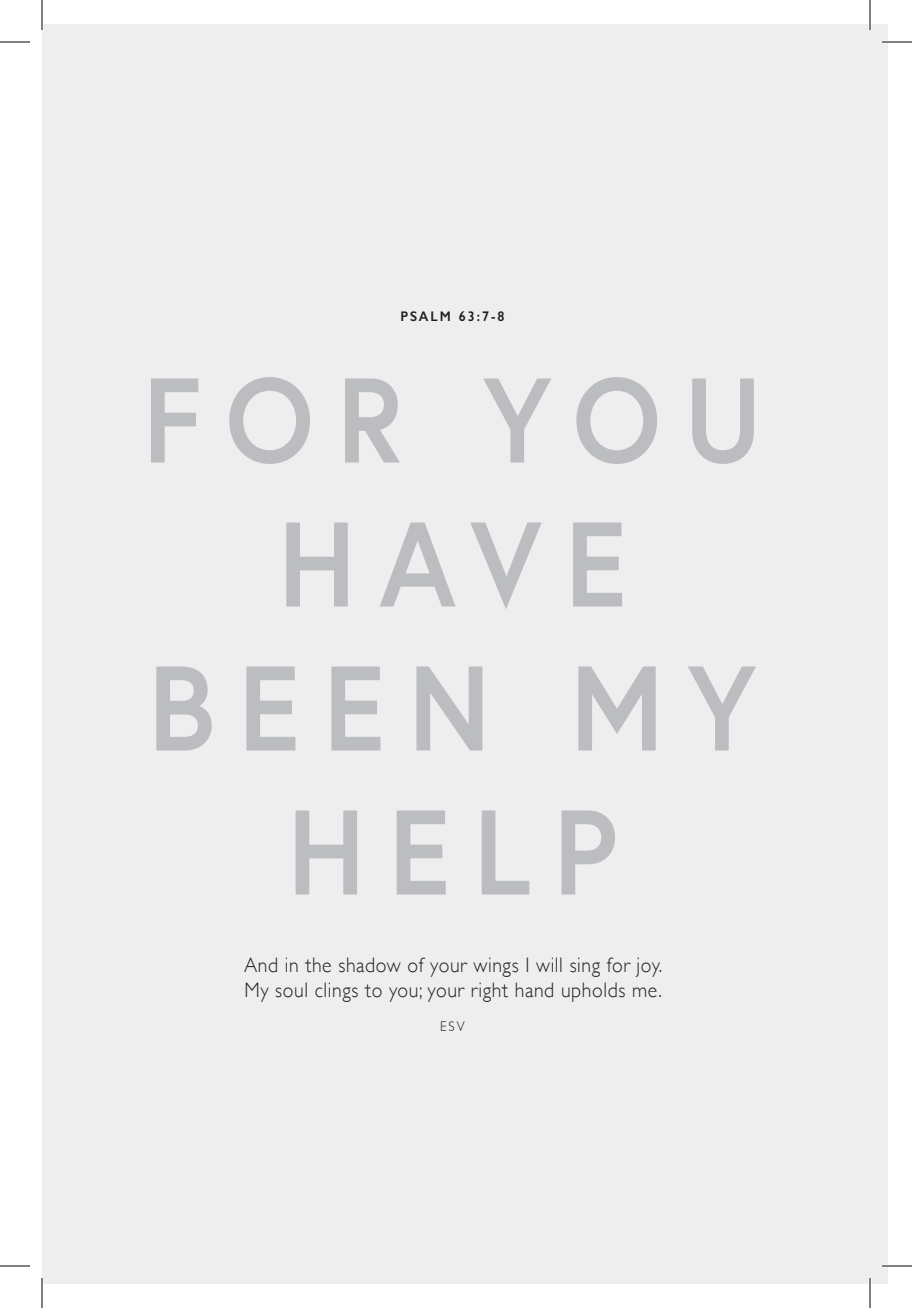
<style>
.page{position:relative;width:912px;height:1308px;background:#fff}
.page>*{position:absolute;margin:0;border:0;box-sizing:border-box;transform-origin:0 0}
.Prompt_11_5{font:700 120px/144px "Europa";letter-spacing:.2em;color:#bcbdc0;text-align:center;scale:.95 1}
.Verse{font:300 21px/25.2px "Gill Sans";letter-spacing:.03em;color:#231f20;scale:.94 1}
.Prompt_11_5-2{font:600 14px "Gill Sans";letter-spacing:.15em;color:#231f20;scale:.95 1}
.Verse-2{font:300 14px "Gill Sans";color:#231f20;scale:.95 1}
</style>
<div class="page">
<div style="left:42px;top:24px;width:846px;height:1260px;background:#eeeeef"></div>
<hr style="left:882px;top:41px;width:30px;height:2px;background:#fff">
<hr style="left:882px;top:1265px;width:30px;height:2px;background:#fff">
<hr style="left:869px;top:0;width:2px;height:30px;background:#fff">
<hr style="left:869px;top:1278px;width:2px;height:30px;background:#fff">
<hr style="left:0;top:42px;width:30px;height:1px;background:#000">
<hr style="left:882px;top:42px;width:30px;height:1px;background:#000">
<hr style="left:0;top:1266px;width:30px;height:1px;background:#000">
<hr style="left:882px;top:1266px;width:30px;height:1px;background:#000">
<hr style="left:42px;top:0;width:1px;height:30px;background:#000">
<hr style="left:42px;top:1278px;width:1px;height:30px;background:#000">
<hr style="left:870px;top:0;width:1px;height:30px;background:#000">
<hr style="left:870px;top:1278px;width:1px;height:30px;background:#000">
<p class="Prompt_11_5-2" style="left:400px;top:307px;width:111px">PSALM 63:7-8</p>
<p class="Prompt_11_5" style="left:143px;top:345px;width:654px">FOR YOU<br>HAVE<br>BEEN MY</p>
<p class="Prompt_11_5" style="left:287px;top:777px;width:349px">HELP</p>
<p class="Verse" style="left:244px;top:952px;width:446px">And in the shadow of your wings I will sing for joy.<br>My soul clings to you; your right hand upholds me.</p>
<p class="Verse-2" style="left:440px;top:1015px;width:27px">ESV</p>
</div>
